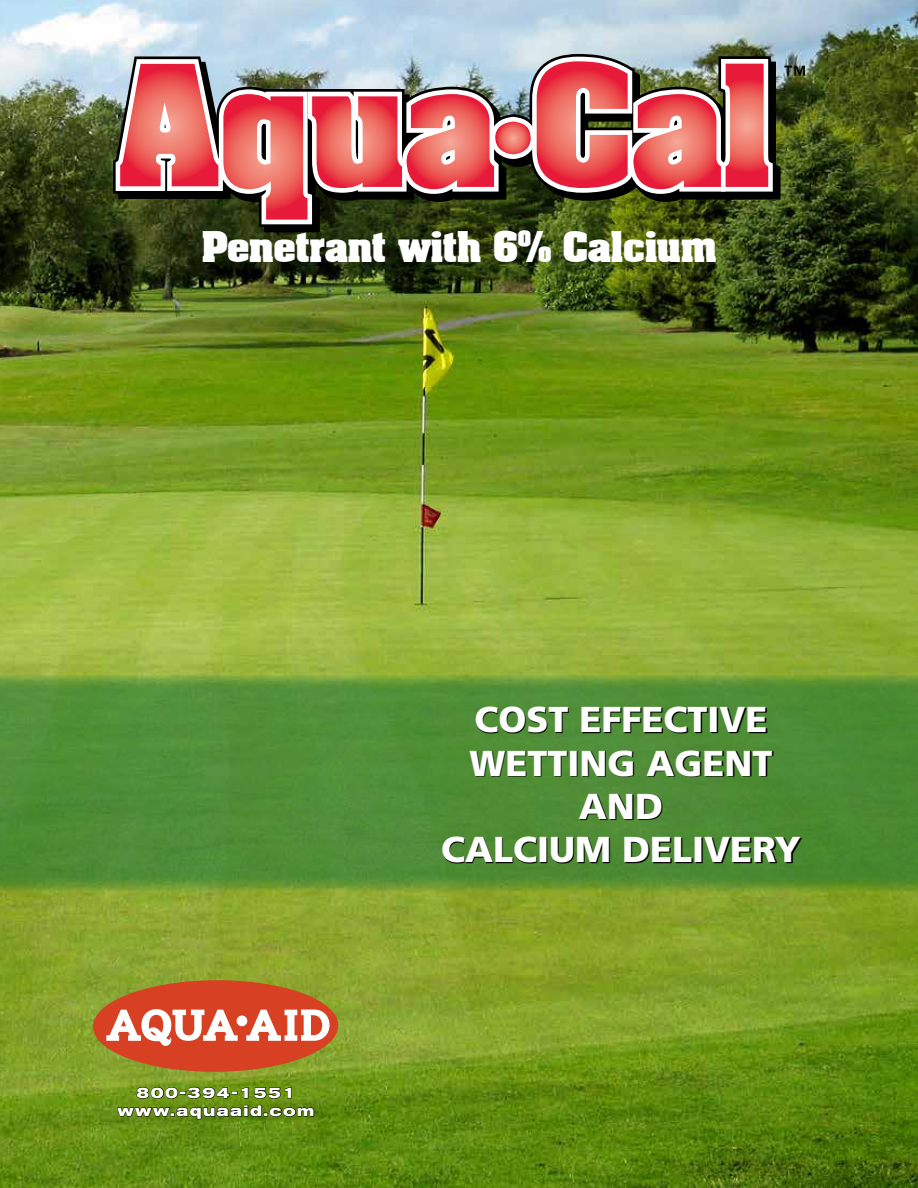
<style>
.page{position:relative;width:918px;height:1188px;background:#fff}
.page>*{position:absolute;margin:0;border:0;box-sizing:border-box;transform-origin:0 0}
.t1{font:900 36px/43.2px "Frutiger";color:#fff;text-align:center}
.t2{font:700 36px "Aardvark";color:#fff}
.t3{font:700 expanded 15px/18px "Akzidenz Grotesk BE";letter-spacing:.1em;color:#fff;text-align:center}
</style>
<div class="page">
<img style="left:0;top:0;width:918px;height:1188px">
<svg style="left:0;top:675px;width:918px;height:216px;background:#528e35"></svg>
<svg style="left:443px;top:708px;width:359px;height:155px;background:#3b6928"></svg>
<svg style="left:113px;top:54px;width:692px;height:178px;background:#a56c63"></svg>
<div style="left:93px;top:980px;width:245px;height:92px;background:#d74022;border-radius:50%"></div>
<svg style="left:246px;top:1010px;width:84px;height:31px"></svg>
<svg style="left:106px;top:1009px;width:132px;height:41px"></svg>
<div style="left:237px;top:1016px;width:10px;height:10px;background:#fff;border-radius:50%"></div>
<svg style="left:136px;top:1087px;width:156px;height:12px;background:#4a660c"></svg>
<svg style="left:116px;top:1105px;width:198px;height:15px;background:#47640d"></svg>
<p class="t2" style="left:201px;top:216px;width:517px">Penetrant with 6% Calcium</p>
<p class="t3" style="left:118px;top:1084px;width:198px">800-394-1551 www.aquaaid.com</p>
<p class="t1" style="left:441px;top:698px;width:361px">COST EFFECTIVE<br>WETTING AGENT<br>AND<br>CALCIUM DELIVERY</p>
</div>
